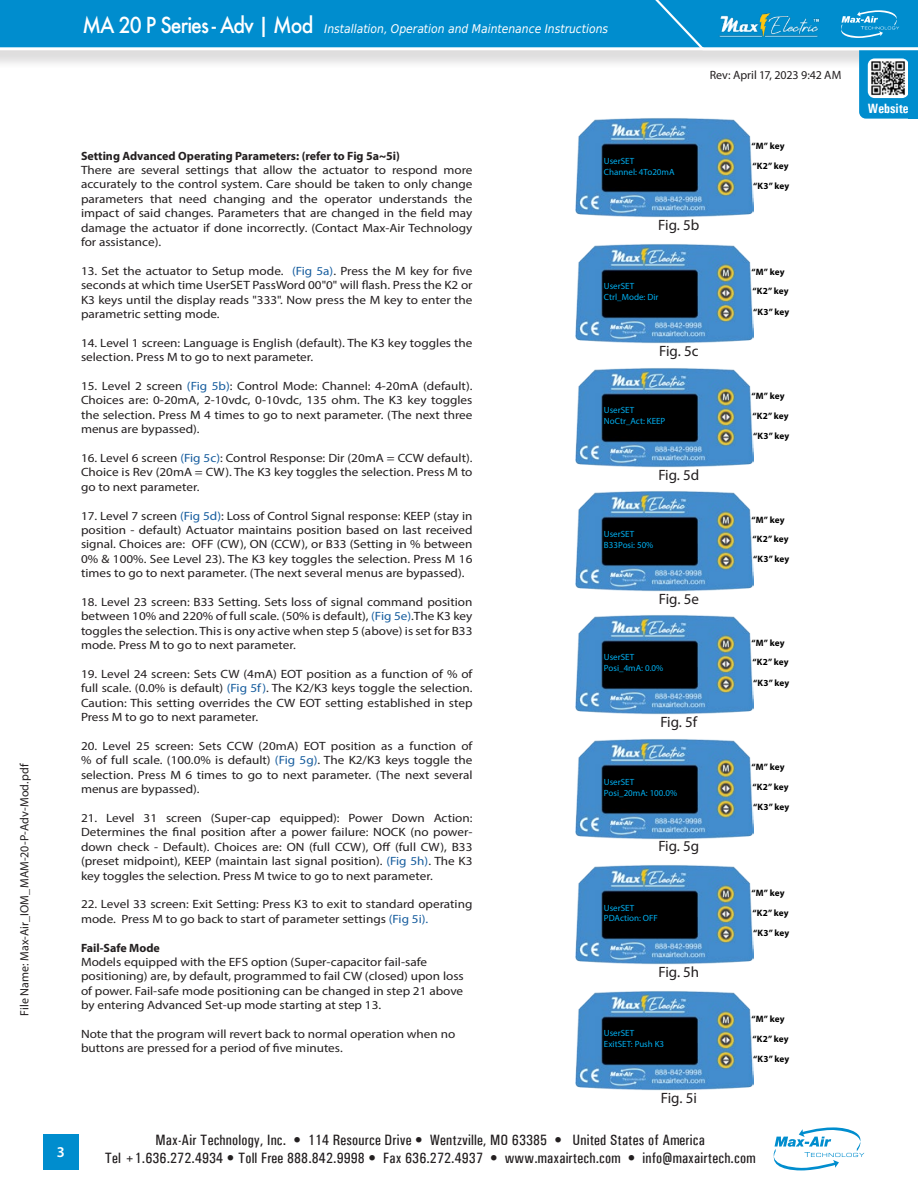
<style>
.page{position:relative;width:918px;height:1188px;background:#fff}
.page>*{position:absolute;margin:0;border:0;box-sizing:border-box;transform-origin:0 0}
.Table_Style{font:500 condensed 15px "Univers";letter-spacing:.01em;color:#231f20}
.t1{font:15px "Myriad Pro";color:#231f20}
.Heading2{font:600 15px "Myriad Pro";color:#fff}
.t2{font:700 condensed 13.5px "Univers";color:#fff}
.t3{font:12px/14.4px "Myriad Pro";color:#231f20;text-align:justify;scale:1.1 1}
.Heading2-2{font:italic 12px "DejaVu Sans Condensed";color:#fff}
.t4{font:700 12px "Myriad Pro";color:#231f20}
.t5{font:12px "Myriad Pro";color:#231f20}
.t6{font:700 9.3px/19.8px "Myriad Pro";letter-spacing:.015em;color:#000}
.t7{font:9px "Myriad Pro";color:#00aeef}
.s1{font-family:"Futura";font-weight:500;font-style:normal;font-size:21.45px}
.s2{color:#175d9e}
</style>
<div class="page">
<img style="left:576px;top:865px;width:177px;height:100px">
<div style="left:604px;top:898px;width:82px;height:35px;background:#000"></div>
<img style="left:576px;top:991px;width:177px;height:100px">
<div style="left:604px;top:1024px;width:82px;height:35px;background:#000"></div>
<img style="left:576px;top:739px;width:177px;height:101px">
<div style="left:604px;top:772px;width:82px;height:35px;background:#000"></div>
<img style="left:576px;top:615px;width:177px;height:100px">
<div style="left:604px;top:648px;width:82px;height:35px;background:#000"></div>
<img style="left:576px;top:491px;width:177px;height:101px">
<div style="left:604px;top:524px;width:82px;height:36px;background:#000"></div>
<div style="left:0;top:0;width:918px;height:69px;background:#231f20;opacity:.15"></div>
<div style="left:0;top:0;width:546px;height:50px;background:#008dce"></div>
<div style="left:859px;top:38px;width:59px;height:81px;background:#008dce;border-radius:7px"></div>
<img style="left:868px;top:58px;width:40px;height:40px">
<div style="left:909px;top:39px;width:9px;height:80px;background:#008dce"></div>
<svg style="left:546px;top:0;width:372px;height:52px;background:#219ad1"></svg>
<img style="left:576px;top:368px;width:177px;height:100px">
<div style="left:604px;top:401px;width:82px;height:35px;background:#000"></div>
<img style="left:576px;top:118px;width:177px;height:100px">
<div style="left:604px;top:151px;width:82px;height:35px;background:#000"></div>
<img style="left:576px;top:244px;width:177px;height:100px">
<div style="left:604px;top:277px;width:82px;height:35px;background:#000"></div>
<svg style="left:774px;top:1128px;width:90px;height:42px"></svg>
<div style="left:43px;top:1134px;width:35px;height:35px;background:#008dce"></div>
<p class="t5" style="left:17px;top:1016px;width:254px;rotate:-90deg">File Name: Max-Air_IOM_MAM-20-P-Adv-Mod.pdf</p>
<p class="Heading2-2" style="left:82px;top:20px;width:527px"><span class="s1">MA 20 P Series - Adv | Mod</span> Installation, Operation and Maintenance Instructions</p>
<p class="t5" style="left:710px;top:67px;width:133px">Rev: April 17, 2023 9:42 AM</p>
<p class="Heading2" style="left:57px;top:1143px;width:10px">3</p>
<p class="t4" style="left:81px;top:148px;width:320px">Setting Advanced Operating Parameters: (refer to Fig 5a~5i)</p>
<p class="t3" style="left:81px;top:163px;width:357px">There are several settings that allow the actuator to respond more accurately to the control system. Care should be taken to only change parameters that need changing and the operator understands the impact of said changes. Parameters that are changed in the field may damage the actuator if done incorrectly. (Contact Max-Air Technology for assistance).</p>
<p class="t3" style="left:81px;top:263px;width:357px">13. Set the actuator to Setup mode. <span class="s2">(Fig 5a)</span>. Press the M key for five seconds at which time UserSET PassWord 00"0" will flash. Press the K2 or K3 keys until the display reads "333". Now press the M key to enter the parametric setting mode.</p>
<p class="t3" style="left:81px;top:335px;width:357px">14. Level 1 screen: Language is English (default). The K3 key toggles the selection. Press M to go to next parameter.</p>
<p class="t3" style="left:81px;top:379px;width:357px">15. Level 2 screen <span class="s2">(Fig 5b)</span>: Control Mode: Channel: 4-20mA (default).<br>Choices are: 0-20mA, 2-10vdc, 0-10vdc, 135 ohm. The K3 key toggles the selection. Press M 4 times to go to next parameter. (The next three menus are bypassed).</p>
<p class="t3" style="left:81px;top:451px;width:357px">16. Level 6 screen <span class="s2">(Fig 5c)</span>: Control Response: Dir (20mA = CCW default).<br>Choice is Rev (20mA = CW). The K3 key toggles the selection. Press M to go to next parameter.</p>
<p class="t3" style="left:81px;top:508px;width:357px">17. Level 7 screen <span class="s2">(Fig 5d)</span>: Loss of Control Signal response: KEEP (stay in position - default) Actuator maintains position based on last received signal. Choices are: OFF (CW), ON (CCW), or B33 (Setting in % between 0% &amp; 100%. See Level 23). The K3 key toggles the selection. Press M 16 times to go to next parameter. (The next several menus are bypassed).</p>
<p class="t3" style="left:81px;top:595px;width:357px">18. Level 23 screen: B33 Setting. Sets loss of signal command position between 10% and 220% of full scale. (50% is default), <span class="s2">(Fig 5e)</span>.The K3 key toggles the selection. This is ony active when step 5 (above) is set for B33 mode. Press M to go to next parameter.</p>
<p class="t3" style="left:81px;top:667px;width:357px">19. Level 24 screen: Sets CW (4mA) EOT position as a function of % of full scale. (0.0% is default) <span class="s2">(Fig 5f)</span>. The K2/K3 keys toggle the selection.<br>Caution: This setting overrides the CW EOT setting established in step Press M to go to next parameter.</p>
<p class="t3" style="left:81px;top:739px;width:357px">20. Level 25 screen: Sets CCW (20mA) EOT position as a function of % of full scale. (100.0% is default) <span class="s2">(Fig 5g)</span>. The K2/K3 keys toggle the selection. Press M 6 times to go to next parameter. (The next several menus are bypassed).</p>
<p class="t3" style="left:81px;top:811px;width:357px">21. Level 31 screen (Super-cap equipped): Power Down Action:<br>Determines the final position after a power failure: NOCK (no power&shy;down check - Default). Choices are: ON (full CCW), Off (full CW), B33 (preset midpoint), KEEP (maintain last signal position). <span class="s2">(Fig 5h)</span>. The K3 key toggles the selection. Press M twice to go to next parameter.</p>
<p class="t3" style="left:81px;top:897px;width:357px">22. Level 33 screen: Exit Setting: Press K3 to exit to standard operating mode. Press M to go back to start of parameter settings <span class="s2">(Fig 5i).</span></p>
<p class="t4" style="left:81px;top:940px;width:80px">Fail-Safe Mode</p>
<p class="t3" style="left:81px;top:955px;width:350px;text-align:left">Models equipped with the EFS option (Super-capacitor fail-safe positioning) are, by default, programmed to fail CW (closed) upon loss of power. Fail-safe mode positioning can be changed in step 21 above by entering Advanced Set-up mode starting at step 13.</p>
<p class="t3" style="left:81px;top:1027px;width:342px">Note that the program will revert back to normal operation when no buttons are pressed for a period of five minutes.</p>
<p class="t7" style="left:604px;top:156px;width:32px">UserSET</p>
<p class="t7" style="left:604px;top:167px;width:72px">Channel: 4To20mA</p>
<p class="t1" style="left:658px;top:216px;width:43px">Fig. 5b</p>
<p class="t7" style="left:604px;top:281px;width:32px">UserSET</p>
<p class="t7" style="left:604px;top:291px;width:56px">Ctrl_Mode: Dir</p>
<p class="t1" style="left:659px;top:342px;width:41px">Fig. 5c</p>
<p class="t7" style="left:604px;top:405px;width:32px">UserSET</p>
<p class="t7" style="left:604px;top:416px;width:63px">NoCtr_Act: KEEP</p>
<p class="t1" style="left:658px;top:466px;width:43px">Fig. 5d</p>
<p class="t7" style="left:604px;top:529px;width:32px">UserSET</p>
<p class="t7" style="left:604px;top:539px;width:51px">B33Posi: 50%</p>
<p class="t1" style="left:659px;top:589px;width:42px">Fig. 5e</p>
<p class="t7" style="left:604px;top:652px;width:32px">UserSET</p>
<p class="t7" style="left:604px;top:662px;width:61px">Posi_4mA: 0.0%</p>
<p class="t1" style="left:660px;top:713px;width:38px">Fig. 5f</p>
<p class="t7" style="left:604px;top:776px;width:32px">UserSET</p>
<p class="t7" style="left:604px;top:787px;width:75px">Posi_20mA: 100.0%</p>
<p class="t1" style="left:658px;top:837px;width:42px">Fig. 5g</p>
<p class="t7" style="left:604px;top:902px;width:32px">UserSET</p>
<p class="t7" style="left:604px;top:913px;width:55px">PDAction: OFF</p>
<p class="t1" style="left:658px;top:963px;width:42px">Fig. 5h</p>
<p class="t7" style="left:604px;top:1028px;width:32px">UserSET</p>
<p class="t7" style="left:604px;top:1039px;width:62px">ExitSET: Push K3</p>
<p class="t1" style="left:661px;top:1089px;width:38px">Fig. 5i</p>
<p class="t6" style="left:752px;top:136px;width:39px">“M” key “K2” key “K3” key</p>
<p class="t6" style="left:752px;top:262px;width:39px">“M” key “K2” key “K3” key</p>
<p class="t6" style="left:752px;top:386px;width:39px">“M” key “K2” key “K3” key</p>
<p class="t6" style="left:752px;top:509px;width:39px">“M” key “K2” key “K3” key</p>
<p class="t6" style="left:752px;top:633px;width:39px">“M” key “K2” key “K3” key</p>
<p class="t6" style="left:752px;top:757px;width:39px">“M” key “K2” key “K3” key</p>
<p class="t6" style="left:752px;top:883px;width:39px">“M” key “K2” key “K3” key</p>
<p class="t6" style="left:752px;top:1009px;width:39px">“M” key “K2” key “K3” key</p>
<p class="Table_Style" style="left:155px;top:1131px;width:551px">Max-Air Technology, Inc. • 114 Resource Drive • Wentzville, MO 63385 • United States of America</p>
<p class="Table_Style" style="left:105px;top:1149px;width:652px">Tel +1.636.272.4934 • Toll Free 888.842.9998 • Fax 636.272.4937 • www.maxairtech.com • info@maxairtech.com</p>
<p class="t2" style="left:868px;top:100px;width:42px">Website</p>
</div>
